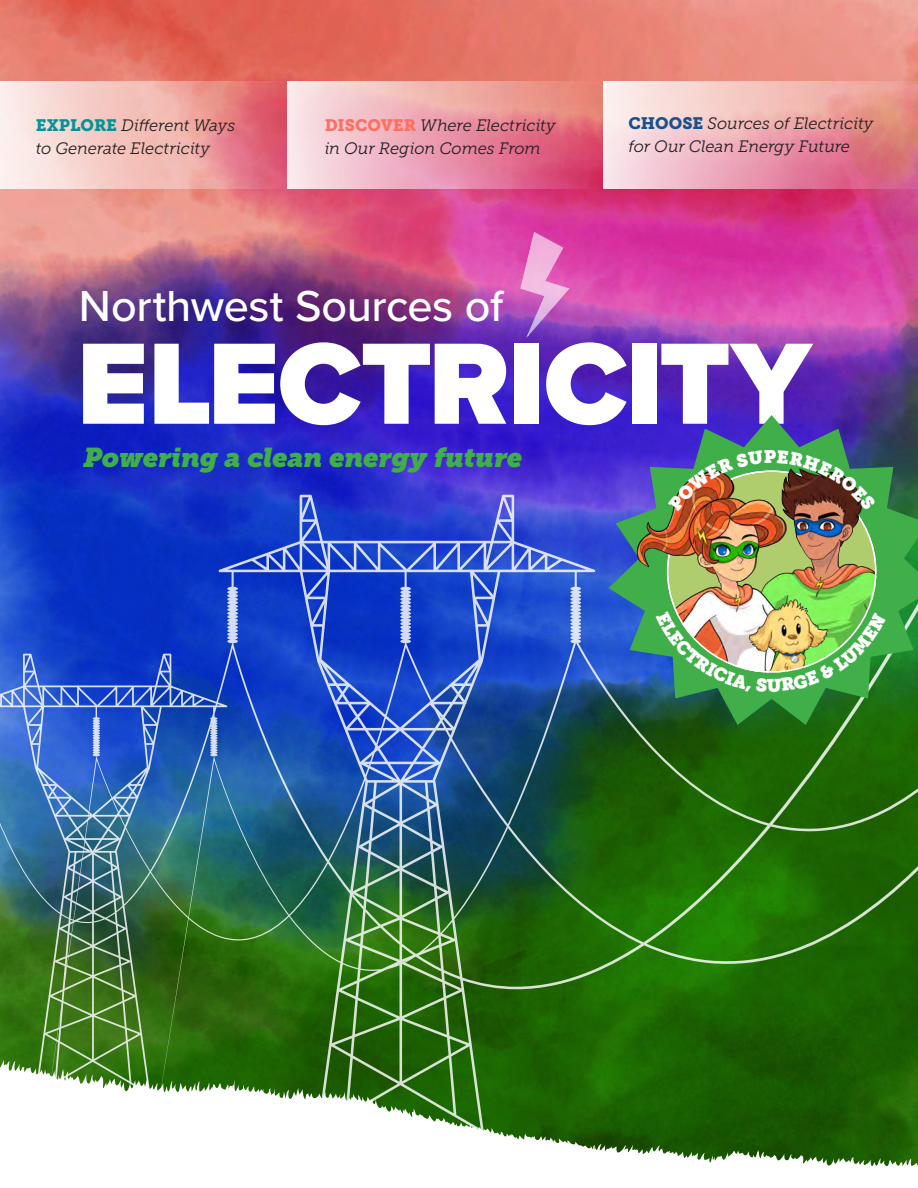
<style>
.page{position:relative;width:918px;height:1188px;background:#fff}
.page>*{position:absolute;margin:0;border:0;box-sizing:border-box;transform-origin:0 0}
.t1{font:900 120px "Proxima Nova";letter-spacing:-.01em;color:#fff}
.t2{font:500 45px "Proxima Nova";letter-spacing:-.01em;color:#fff}
.t3{font:italic 27px "Museo Slab 1000";letter-spacing:-.01em;color:#40ae49}
.t4{font:italic 16.5px/22.5px "Museo Slab 300";letter-spacing:-.01em;color:#231f20}
.s1{font-family:"Museo Slab 900";font-style:normal;color:#009498}
.s2{font-family:"Museo Slab 900";font-style:normal;color:#fe6f61}
.s3{font-family:"Museo Slab 900";font-style:normal;color:#195090}
</style>
<div class="page">
<img style="left:0;top:0;width:918px;height:417px">
<svg style="left:0;top:81px;width:288px;height:108px"></svg>
<svg style="left:288px;top:81px;width:315px;height:108px"></svg>
<svg style="left:603px;top:81px;width:315px;height:108px"></svg>
<svg style="left:520px;top:231px;width:50px;height:110px"></svg>
<img style="left:0;top:417px;width:918px;height:617px">
<svg style="left:0;top:1034px;width:918px;height:133px"></svg>
<svg style="left:609px;top:415px;width:309px;height:310px"></svg>
<img style="left:842px;top:547px;width:34px;height:57px">
<img style="left:668px;top:547px;width:174px;height:57px">
<img style="left:731px;top:591px;width:107px;height:13px">
<img style="left:691px;top:443px;width:227px;height:104px">
<img style="left:589px;top:461px;width:223px;height:122px">
<img style="left:656px;top:604px;width:235px;height:88px">
<img style="left:668px;top:448px;width:210px;height:63px">
<p class="t4" style="left:36px;top:114px;width:201px"><span class="s1">EXPLORE</span> Different Ways to Generate Electricity</p>
<p class="t4" style="left:325px;top:114px;width:233px"><span class="s2">DISCOVER</span> Where Electricity in Our Region Comes From</p>
<p class="t4" style="left:629px;top:113px;width:246px"><span class="s3">CHOOSE</span> Sources of Electricity for Our Clean Energy Future</p>
<p class="t2" style="left:79px;top:272px;width:426px">Northwest Sources of</p>
<p class="t1" style="left:77px;top:294px;width:736px">ELECTRICITY</p>
<p class="t3" style="left:82px;top:442px;width:440px">Powering a clean energy future</p>
</div>
